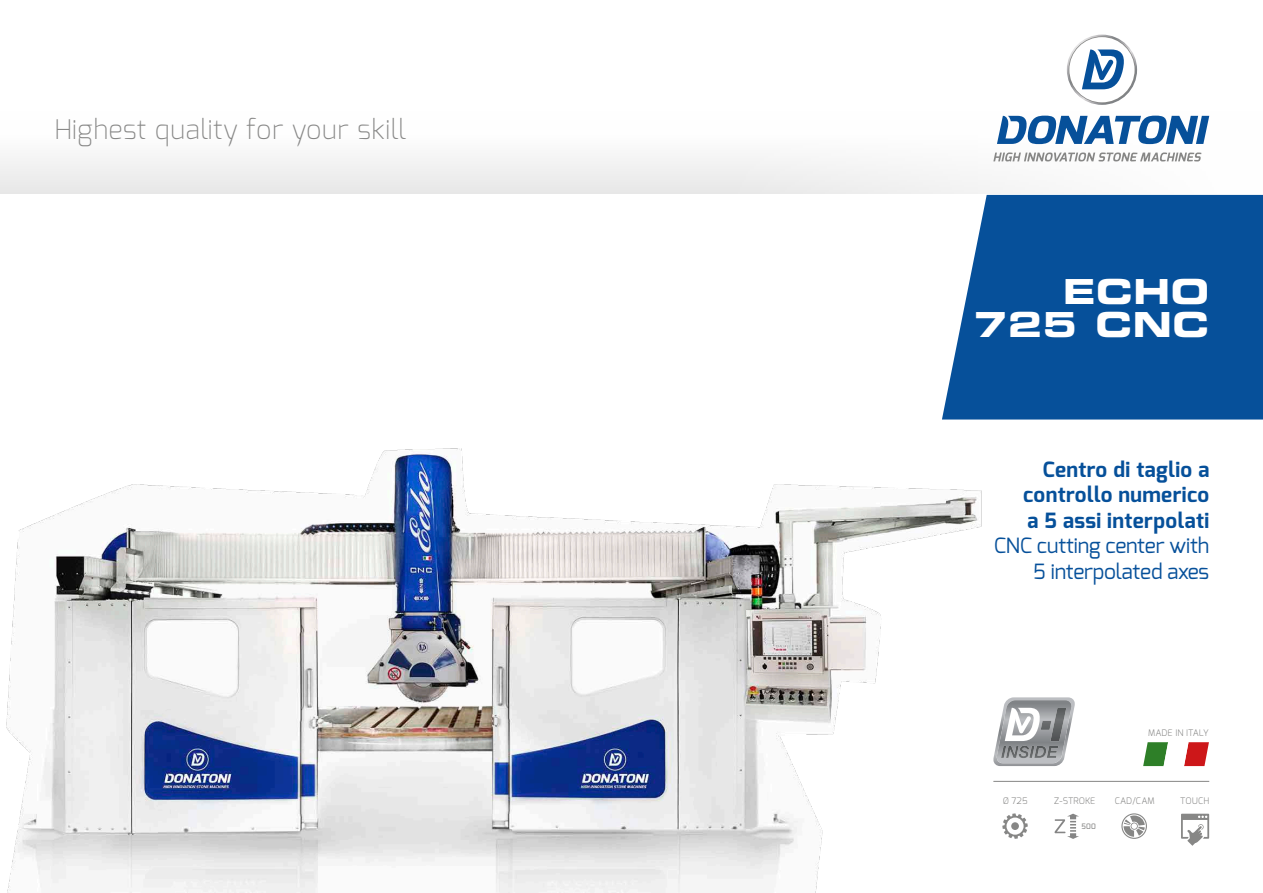
<style>
.page{position:relative;width:1263px;height:893px;background:#fff}
.page>*{position:absolute;margin:0;border:0;box-sizing:border-box;transform-origin:0 0}
.t1{font:34.5px/33px "Eurostile LT Std Bold Ex 2";letter-spacing:.02em;color:#fff;text-align:right}
.t2{font:200 27px "Exo";letter-spacing:.02em;color:#878786}
.t3{font:700 21px/25.5px "Exo";letter-spacing:.02em;color:#06509a;text-align:justify}
.t4{font:21px/25.5px "Exo";letter-spacing:-.01em;color:#06509a;text-align:right}
.t5{font:300 9px "Exo";letter-spacing:.02em;color:#878786}
.t6{font:500 7.5px "Exo";color:#878786}
</style>
<div class="page">
<div style="left:964px;top:195px;width:299px;height:224px;background:#06509a"></div>
<div style="left:0;top:112px;width:1263px;height:82px;background:linear-gradient(to right,#f3f3f3,#fbfbfb)"></div>
<img style="left:6px;top:308px;width:1005px;height:585px">
<svg style="left:1121px;top:813px;width:26px;height:26px"></svg>
<svg style="left:1181px;top:814px;width:28px;height:32px"></svg>
<hr style="left:993px;top:781px;width:216px;height:1px;background:#878786">
<svg style="left:1002px;top:813px;width:26px;height:26px"></svg>
<div style="left:1011px;top:822px;width:8px;height:8px;background:#878786;border-radius:50%"></div>
<svg style="left:997px;top:116px;width:212px;height:28px"></svg>
<svg style="left:993px;top:152px;width:208px;height:10px"></svg>
<svg style="left:1067px;top:35px;width:70px;height:70px"></svg>
<svg style="left:993px;top:697px;width:82px;height:69px"></svg>
<svg style="left:1143px;top:742px;width:66px;height:24px"></svg>
<svg style="left:1054px;top:814px;width:25px;height:25px"></svg>
<p class="t2" style="left:54px;top:111px;width:354px">Highest quality for your skill</p>
<h1 class="t1" style="left:973px;top:274px;width:237px">ECHO<br>725 CNC</h1>
<p class="t3" style="left:1023px;top:457px;width:187px;text-indent:20px">Centro di taglio a controllo numerico a 5 assi interpolati</p>
<p class="t4" style="left:994px;top:533px;width:217px">CNC cutting center with<br>5 interpolated axes</p>
<p class="t5" style="left:1148px;top:726px;width:7px">MADE</p>
<p class="t5" style="left:1175px;top:726px;width:35px">IN ITALY</p>
<p class="t5" style="left:1003px;top:795px;width:26px">Ø 725</p>
<p class="t5" style="left:1054px;top:795px;width:43px">Z-STROKE</p>
<p class="t5" style="left:1115px;top:795px;width:42px">CAD/CAM</p>
<p class="t5" style="left:1180px;top:795px;width:30px">TOUCH</p>
<p class="t6" style="left:1081px;top:822px;width:16px">500</p>
</div>
